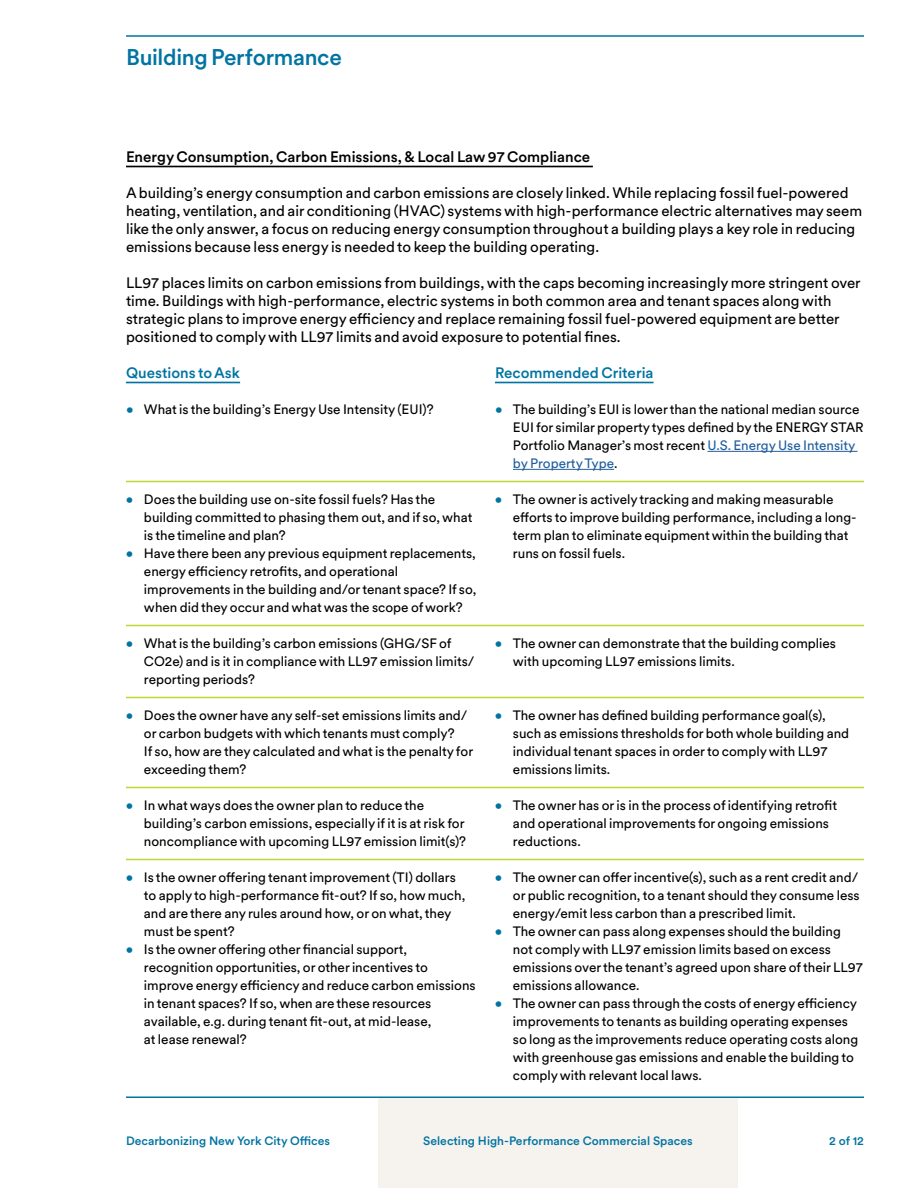
<style>
.page{position:relative;width:918px;height:1188px;background:#fff}
.page>*{position:absolute;margin:0;border:0;box-sizing:border-box;transform-origin:0 0}
.t1{font:500 22.5px "Circular XX";letter-spacing:-.015em;color:#0074a2}
.t2{font:15px/18px "Circular XX";color:#000}
.t3{font:500 15px "Circular XX";color:#000}
.t4{font:500 15px "Circular XX";color:#0074a2}
.t5{font:13.5px/18px "Circular XX";color:#000}
.t6{font:500 12px "Circular XX";color:#0074a2}
.s1{color:#0074a2}
.s2{color:#215e9e}
</style>
<div class="page">
<hr style="left:126px;top:166px;width:467px;height:1px;background:#000">
<hr style="left:126px;top:481px;width:369px;height:1px;background:#bfd730">
<hr style="left:495px;top:481px;width:369px;height:1px;background:#bfd730">
<hr style="left:126px;top:625px;width:369px;height:1px;background:#bfd730">
<hr style="left:495px;top:625px;width:369px;height:1px;background:#bfd730">
<hr style="left:126px;top:697px;width:369px;height:1px;background:#bfd730">
<hr style="left:495px;top:697px;width:369px;height:1px;background:#bfd730">
<hr style="left:126px;top:787px;width:369px;height:1px;background:#bfd730">
<hr style="left:495px;top:787px;width:369px;height:1px;background:#bfd730">
<hr style="left:126px;top:859px;width:369px;height:1px;background:#bfd730">
<hr style="left:495px;top:859px;width:369px;height:1px;background:#bfd730">
<hr style="left:126px;top:382px;width:114px;height:1px;background:#0074a2">
<hr style="left:495px;top:382px;width:159px;height:1px;background:#0074a2">
<hr style="left:708px;top:451px;width:150px;height:1px;background:#215e9e">
<hr style="left:513px;top:469px;width:101px;height:1px;background:#215e9e">
<hr style="left:126px;top:35px;width:738px;height:2px;background:#0074a2">
<div style="left:378px;top:1098px;width:360px;height:90px;background:#f6f2ee"></div>
<hr style="left:126px;top:1096px;width:738px;height:2px;background:#0074a2">
<h1 class="t1" style="left:126px;top:42px;width:217px">Building Performance</h1>
<p class="t3" style="left:126px;top:147px;width:466px">Energy Consumption, Carbon Emissions, &amp; Local Law 97 Compliance</p>
<p class="t2" style="left:126px;top:183px;width:738px">A building’s energy consumption and carbon emissions are closely linked. While replacing fossil fuel-powered heating, ventilation, and air conditioning (HVAC) systems with high-performance electric alternatives may seem like the only answer, a focus on reducing energy consumption throughout a building plays a key role in reducing emissions because less energy is needed to keep the building operating.</p>
<p class="t2" style="left:126px;top:273px;width:736px">LL97 places limits on carbon emissions from buildings, with the caps becoming increasingly more stringent over time. Buildings with high-performance, electric systems in both common area and tenant spaces along with strategic plans to improve energy efficiency and replace remaining fossil fuel-powered equipment are better positioned to comply with LL97 limits and avoid exposure to potential fines.</p>
<p class="t4" style="left:126px;top:363px;width:116px">Questions to Ask</p>
<p class="t4" style="left:495px;top:363px;width:160px">Recommended Criteria</p>
<p class="t5" style="left:126px;top:400px;width:309px"><span class="s1">•</span> What is the building’s Energy Use Intensity (EUI)?</p>
<p class="t5" style="left:513px;top:400px;width:352px;text-indent:-18px"><span class="s1">•</span> The building’s EUI is lower than the national median source EUI for similar property types defined by the ENERGY STAR Portfolio Manager’s most recent <span class="s2">U.S. Energy Use Intensity by Property Type</span>.</p>
<p class="t5" style="left:144px;top:490px;width:330px;text-indent:-18px"><span class="s1">•</span> Does the building use on-site fossil fuels? Has the building committed to phasing them out, and if so, what is the timeline and plan?</p>
<p class="t5" style="left:144px;top:544px;width:334px;text-indent:-18px"><span class="s1">•</span> Have there been any previous equipment replacements, energy efficiency retrofits, and operational improvements in the building and/or tenant space? If so, when did they occur and what was the scope of work?</p>
<p class="t5" style="left:513px;top:490px;width:345px;text-indent:-18px"><span class="s1">•</span> The owner is actively tracking and making measurable efforts to improve building performance, including a long&shy;term plan to eliminate equipment within the building that runs on fossil fuels.</p>
<p class="t5" style="left:144px;top:634px;width:332px;text-indent:-18px"><span class="s1">•</span> What is the building’s carbon emissions (GHG/SF of<br>CO2e) and is it in compliance with LL97 emission limits/ reporting periods?</p>
<p class="t5" style="left:513px;top:634px;width:325px;text-indent:-18px"><span class="s1">•</span> The owner can demonstrate that the building complies with upcoming LL97 emissions limits.</p>
<p class="t5" style="left:144px;top:706px;width:331px;text-indent:-18px"><span class="s1">•</span> Does the owner have any self-set emissions limits and/ or carbon budgets with which tenants must comply?<br>If so, how are they calculated and what is the penalty for exceeding them?</p>
<p class="t5" style="left:513px;top:706px;width:338px;text-indent:-18px"><span class="s1">•</span> The owner has defined building performance goal(s), such as emissions thresholds for both whole building and individual tenant spaces in order to comply with LL97 emissions limits.</p>
<p class="t5" style="left:144px;top:796px;width:324px;text-indent:-18px"><span class="s1">•</span> In what ways does the owner plan to reduce the building’s carbon emissions, especially if it is at risk for noncompliance with upcoming LL97 emission limit(s)?</p>
<p class="t5" style="left:513px;top:796px;width:326px;text-indent:-18px"><span class="s1">•</span> The owner has or is in the process of identifying retrofit and operational improvements for ongoing emissions reductions.</p>
<p class="t5" style="left:144px;top:868px;width:323px;text-indent:-18px"><span class="s1">•</span> Is the owner offering tenant improvement (TI) dollars to apply to high-performance fit-out? If so, how much, and are there any rules around how, or on what, they must be spent?</p>
<p class="t5" style="left:144px;top:940px;width:333px;text-indent:-18px"><span class="s1">•</span> Is the owner offering other financial support, recognition opportunities, or other incentives to improve energy efficiency and reduce carbon emissions in tenant spaces? If so, when are these resources available, e.g. during tenant fit-out, at mid-lease,<br>at lease renewal?</p>
<p class="t5" style="left:513px;top:868px;width:348px;text-align:justify;text-indent:-18px"><span class="s1">•</span> The owner can offer incentive(s), such as a rent credit and/ or public recognition, to a tenant should they consume less energy/emit less carbon than a prescribed limit.</p>
<p class="t5" style="left:513px;top:922px;width:351px;text-indent:-18px"><span class="s1">•</span> The owner can pass along expenses should the building not comply with LL97 emission limits based on excess emissions over the tenant’s agreed upon share of their LL97 emissions allowance.</p>
<p class="t5" style="left:513px;top:993px;width:347px;text-indent:-18px"><span class="s1">•</span> The owner can pass through the costs of energy efficiency improvements to tenants as building operating expenses so long as the improvements reduce operating costs along with greenhouse gas emissions and enable the building to comply with relevant local laws.</p>
<p class="t6" style="left:126px;top:1133px;width:206px">Decarbonizing New York City Offices</p>
<p class="t6" style="left:423px;top:1133px;width:271px">Selecting High-Performance Commercial Spaces</p>
<p class="t6" style="left:829px;top:1133px;width:36px">2 of 12</p>
</div>
